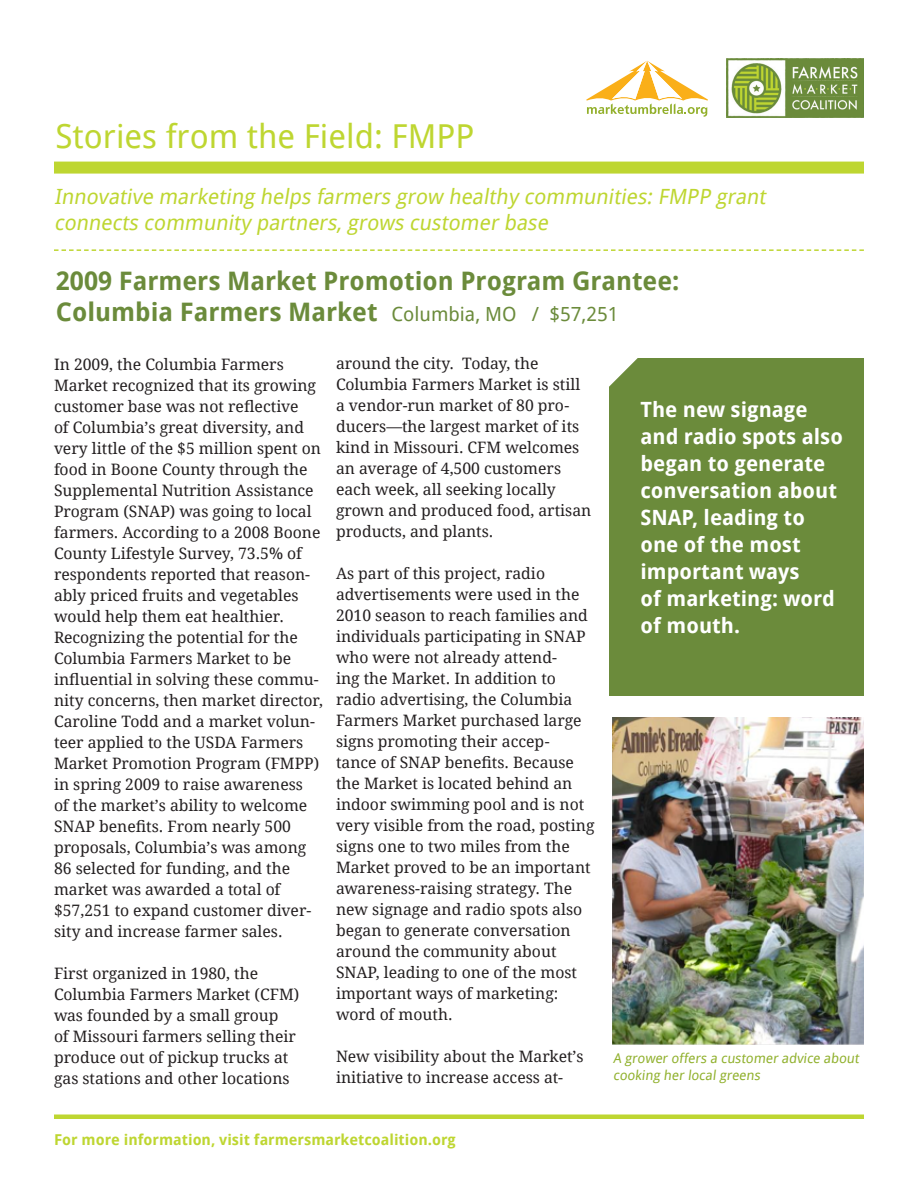
<style>
.page{position:relative;width:918px;height:1188px;background:#fff}
.page>*{position:absolute;margin:0;border:0;box-sizing:border-box;transform-origin:0 0}
.t1{font:33px "Droid Sans";color:#bed631}
.t2{font:700 25.5px/30.6px "Droid Sans";color:#6b8b3b}
.t3{font:700 21px/27px "Droid Sans";color:#fff}
.t4{font:italic 21px/25.2px "Droid Sans";color:#bed631}
.t5{font:19.5px "Droid Sans";color:#6b8b3b}
.t6{font:15.75px/21px "Droid Serif";color:#231f20}
.t7{font:700 15px "Droid Sans";color:#bed631}
.t8{font:13.5px/16.5px "Droid Sans";color:#91b12e}
</style>
<div class="page">
<div style="left:54px;top:162px;width:810px;height:12px;background:#bed631"></div>
<svg style="left:54px;top:249px;width:810px;height:2px"></svg>
<svg style="left:586px;top:61px;width:122px;height:56px"></svg>
<img style="left:727px;top:58px;width:137px;height:60px">
<div style="left:54px;top:1114px;width:810px;height:5px;background:#bed631"></div>
<img style="left:612px;top:718px;width:252px;height:327px">
<div style="left:609px;top:358px;width:255px;height:338px;background:#6b8b3b"></div>
<svg style="left:609px;top:358px;width:29px;height:29px"></svg>
<p class="t1" style="left:56px;top:117px;width:420px">Stories from the Field: FMPP</p>
<p class="t4" style="left:54px;top:185px;width:717px">Innovative marketing helps farmers grow healthy communities: FMPP grant connects community partners, grows customer base</p>
<p class="t2" style="left:56px;top:266px;width:625px">2009 Farmers Market Promotion Program Grantee:<br>Columbia Farmers Market</p>
<p class="t5" style="left:392px;top:303px;width:229px">Columbia, MO / $57,251</p>
<p class="t6" style="left:336px;top:353px;width:257px">around the city. Today, the<br>Columbia Farmers Market is still a vendor-run market of 80 pro&shy;ducers—the largest market of its kind in Missouri. CFM welcomes an average of 4,500 customers each week, all seeking locally grown and produced food, artisan products, and plants.</p>
<p class="t6" style="left:336px;top:563px;width:260px">As part of this project, radio advertisements were used in the<br>2010 season to reach families and individuals participating in SNAP who were not already attend-<br>ing the Market. In addition to radio advertising, the Columbia<br>Farmers Market purchased large signs promoting their accep-<br>tance of SNAP benefits. Because the Market is located behind an indoor swimming pool and is not very visible from the road, posting signs one to two miles from the<br>Market proved to be an important awareness-raising strategy. The new signage and radio spots also began to generate conversation around the community about<br>SNAP, leading to one of the most important ways of marketing: word of mouth.</p>
<p class="t6" style="left:336px;top:1046px;width:249px">New visibility about the Market’s initiative to increase access at-</p>
<p class="t6" style="left:54px;top:354px;width:271px">In 2009, the Columbia Farmers Market recognized that its growing customer base was not reflective<br>of Columbia’s great diversity, and very little of the $5 million spent on food in Boone County through the Supplemental Nutrition Assistance Program (SNAP) was going to local farmers. According to a 2008 Boone County Lifestyle Survey, 73.5% of respondents reported that reason&shy;ably priced fruits and vegetables would help them eat healthier.<br>Recognizing the potential for the Columbia Farmers Market to be influential in solving these commu&shy;nity concerns, then market director, Caroline Todd and a market volun&shy;teer applied to the USDA Farmers Market Promotion Program (FMPP) in spring 2009 to raise awareness<br>of the market’s ability to welcome SNAP benefits. From nearly 500 proposals, Columbia’s was among 86 selected for funding, and the market was awarded a total of $57,251 to expand customer diver&shy;sity and increase farmer sales.</p>
<p class="t6" style="left:54px;top:963px;width:247px">First organized in 1980, the<br>Columbia Farmers Market (CFM) was founded by a small group<br>of Missouri farmers selling their produce out of pickup trucks at gas stations and other locations</p>
<p class="t3" style="left:640px;top:396px;width:204px">The new signage and radio spots also began to generate conversation about<br>SNAP, leading to one of the most important ways<br>of marketing: word of mouth.</p>
<p class="t8" style="left:613px;top:1050px;width:249px">A grower offers a customer advice about cooking her local greens</p>
<p class="t7" style="left:54px;top:1132px;width:403px">For more information, visit farmersmarketcoalition.org</p>
</div>
